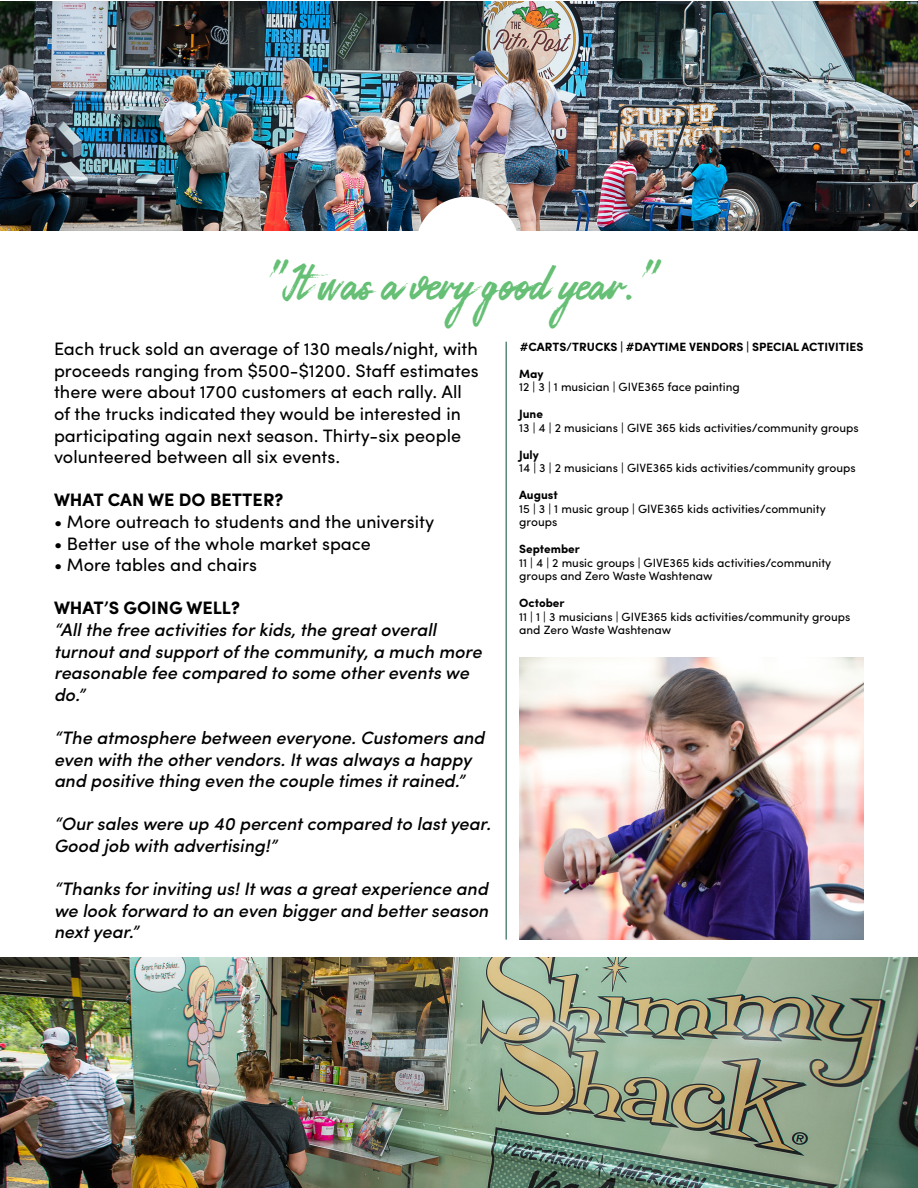
<style>
.page{position:relative;width:918px;height:1188px;background:#fff}
.page>*{position:absolute;margin:0;border:0;box-sizing:border-box;transform-origin:0 0}
.Bell_MT{font:33px "Burelom";color:#65bf74}
.t1{font:italic 500 18px/21.6px "Sofia Pro";color:#000}
.t2{font:18px/21.6px "Sofia Pro";color:#000}
.t3{font:700 18px "Sofia Pro";color:#000}
.t4{font:12px/13.5px "Sofia Pro";color:#000}
.t5{font:700 12px "Sofia Pro";color:#000}
</style>
<div class="page">
<img style="left:0;top:2px;width:918px;height:229px">
<div style="left:416px;top:197px;width:103px;height:100px;background:#fff;border-radius:50%"></div>
<img style="left:0;top:957px;width:918px;height:231px">
<hr style="left:506px;top:342px;width:1px;height:598px;background:#25614d">
<img style="left:519px;top:657px;width:345px;height:283px">
<p class="Bell_MT" style="left:263px;top:268px;width:394px">“Itwas a verygood year.”</p>
<p class="t2" style="left:54px;top:337px;width:426px">Each truck sold an average of 130 meals/night, with proceeds ranging from $500-$1200. Staff estimates there were about 1700 customers at each rally. All of the trucks indicated they would be interested in participating again next season. Thirty-six people volunteered between all six events.</p>
<p class="t3" style="left:54px;top:486px;width:231px">WHAT CAN WE DO BETTER?</p>
<p class="t2" style="left:54px;top:510px;width:382px">• More outreach to students and the university</p>
<p class="t2" style="left:54px;top:531px;width:318px">• Better use of the whole market space</p>
<p class="t2" style="left:54px;top:553px;width:205px">• More tables and chairs</p>
<p class="t3" style="left:54px;top:594px;width:188px">WHAT’S GOING WELL?</p>
<p class="t1" style="left:54px;top:618px;width:429px">“All the free activities for kids, the great overall turnout and support of the community, a much more reasonable fee compared to some other events we do.”</p>
<p class="t1" style="left:54px;top:726px;width:432px">“The atmosphere between everyone. Customers and even with the other vendors. It was always a happy and positive thing even the couple times it rained.”</p>
<p class="t1" style="left:54px;top:812px;width:438px">“Our sales were up 40 percent compared to last year.<br>Good job with advertising!”</p>
<p class="t1" style="left:54px;top:877px;width:436px;text-align:justify">“Thanks for inviting us! It was a great experience and we look forward to an even bigger and better season next year.”</p>
<p class="t5" style="left:520px;top:337px;width:345px">#CARTS/TRUCKS | #DAYTIME VENDORS | SPECIAL ACTIVITIES</p>
<p class="t5" style="left:519px;top:364px;width:26px">May</p>
<p class="t4" style="left:519px;top:379px;width:222px">12 | 3 | 1 musician | GIVE365 face painting</p>
<p class="t5" style="left:519px;top:405px;width:25px">June</p>
<p class="t4" style="left:519px;top:420px;width:341px">13 | 4 | 2 musicians | GIVE 365 kids activities/community groups</p>
<p class="t5" style="left:519px;top:445px;width:21px">July</p>
<p class="t4" style="left:519px;top:460px;width:338px">14 | 3 | 2 musicians | GIVE365 kids activities/community groups</p>
<p class="t5" style="left:519px;top:486px;width:40px">August</p>
<p class="t4" style="left:519px;top:501px;width:308px">15 | 3 | 1 music group | GIVE365 kids activities/community groups</p>
<p class="t5" style="left:519px;top:540px;width:62px">September</p>
<p class="t4" style="left:519px;top:555px;width:314px">11 | 4 | 2 music groups | GIVE365 kids activities/community groups and Zero Waste Washtenaw</p>
<p class="t5" style="left:519px;top:594px;width:47px">October</p>
<p class="t4" style="left:519px;top:609px;width:333px">11 | 1 | 3 musicians | GIVE365 kids activities/community groups and Zero Waste Washtenaw</p>
</div>
